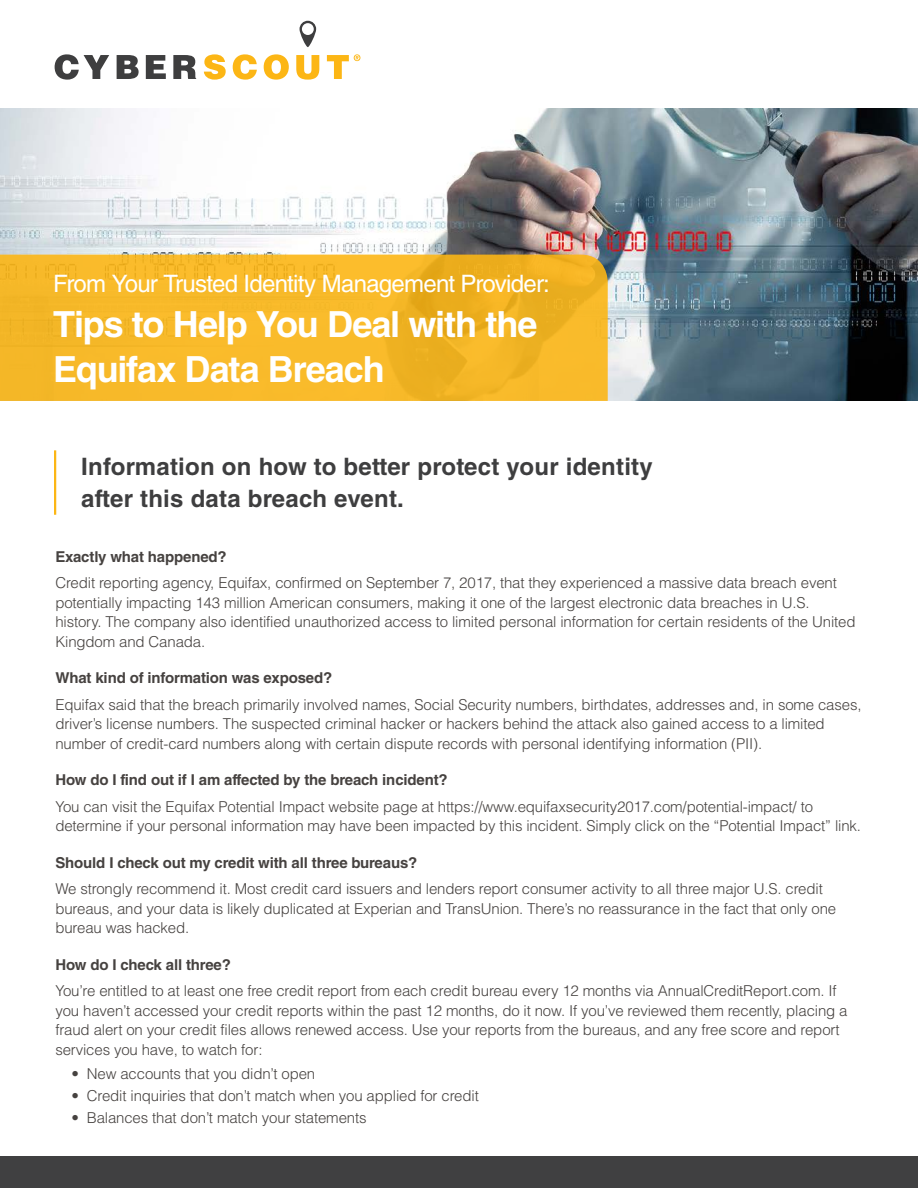
<style>
.page{position:relative;width:918px;height:1188px;background:#fff}
.page>*{position:absolute;margin:0;border:0;box-sizing:border-box;transform-origin:0 0}
.t1{font:700 36px/45px "Helvetica LT Std";letter-spacing:-.03em;color:#fff}
.t2{font:700 24px "Helvetica LT Std";letter-spacing:.01em;color:#3e3e3f}
.t3{font:24px "Helvetica LT Std";letter-spacing:-.03em;color:#fff}
.Company_Name{font:300 15px/19.5px "Helvetica LT Std";letter-spacing:-.01em;color:#464240}
.Company_Name-2{font:700 15px "Helvetica LT Std";letter-spacing:-.01em;color:#464240}
</style>
<div class="page">
<img style="left:0;top:108px;width:918px;height:293px">
<svg style="left:300px;top:21px;width:16px;height:26px"></svg>
<svg style="left:55px;top:54px;width:54px;height:25px"></svg>
<svg style="left:117px;top:55px;width:22px;height:24px"></svg>
<svg style="left:146px;top:55px;width:20px;height:24px"></svg>
<svg style="left:173px;top:55px;width:23px;height:24px"></svg>
<svg style="left:204px;top:54px;width:22px;height:25px"></svg>
<svg style="left:233px;top:54px;width:24px;height:25px"></svg>
<svg style="left:264px;top:54px;width:25px;height:25px"></svg>
<svg style="left:296px;top:55px;width:23px;height:24px"></svg>
<svg style="left:327px;top:54px;width:33px;height:25px"></svg>
<svg style="left:0;top:255px;width:608px;height:146px;background:#f5b727"></svg>
<hr style="left:54px;top:450px;width:2px;height:65px;background:#fcb615">
<div style="left:0;top:1157px;width:918px;height:31px;background:#404041"></div>
<p class="t3" style="left:53px;top:269px;width:498px">From Your Trusted Identity Management Provider:</p>
<p class="t1" style="left:53px;top:301px;width:486px">Tips to Help You Deal with the<br>Equifax Data Breach</p>
<p class="t2" style="left:81px;top:452px;width:573px">Information on how to better protect your identity</p>
<p class="t2" style="left:81px;top:484px;width:324px">after this data breach event.</p>
<p class="Company_Name-2" style="left:55px;top:547px;width:173px">Exactly what happened?</p>
<p class="Company_Name" style="left:55px;top:573px;width:802px">Credit reporting agency, Equifax, confirmed on September 7, 2017, that they experienced a massive data breach event potentially impacting 143 million American consumers, making it one of the largest electronic data breaches in U.S. history. The company also identified unauthorized access to limited personal information for certain residents of the United Kingdom and Canada.</p>
<p class="Company_Name-2" style="left:55px;top:669px;width:278px">What kind of information was exposed?</p>
<p class="Company_Name" style="left:55px;top:694px;width:808px">Equifax said that the breach primarily involved names, Social Security numbers, birthdates, addresses and, in some cases, driver’s license numbers. The suspected criminal hacker or hackers behind the attack also gained access to a limited number of credit-card numbers along with certain dispute records with personal identifying information (PII).</p>
<p class="Company_Name-2" style="left:55px;top:771px;width:394px">How do I find out if I am affected by the breach incident?</p>
<p class="Company_Name" style="left:55px;top:796px;width:807px">You can visit the Equifax Potential Impact website page at https://www.equifaxsecurity2017.com/potential-impact/ to determine if your personal information may have been impacted by this incident. Simply click on the “Potential Impact” link.</p>
<p class="Company_Name-2" style="left:55px;top:853px;width:364px">Should I check out my credit with all three bureaus?</p>
<p class="Company_Name" style="left:55px;top:879px;width:782px">We strongly recommend it. Most credit card issuers and lenders report consumer activity to all three major U.S. credit bureaus, and your data is likely duplicated at Experian and TransUnion. There’s no reassurance in the fact that only one bureau was hacked.</p>
<p class="Company_Name-2" style="left:55px;top:955px;width:177px">How do I check all three?</p>
<p class="Company_Name" style="left:55px;top:981px;width:794px">You’re entitled to at least one free credit report from each credit bureau every 12 months via AnnualCreditReport.com. If you haven’t accessed your credit reports within the past 12 months, do it now. If you’ve reviewed them recently, placing a fraud alert on your credit files allows renewed access. Use your reports from the bureaus, and any free score and report services you have, to watch for:</p>
<p class="Company_Name" style="left:71px;top:1064px;width:245px">• New accounts that you didn’t open</p>
<p class="Company_Name" style="left:71px;top:1086px;width:409px">• Credit inquiries that don’t match when you applied for credit</p>
<p class="Company_Name" style="left:71px;top:1108px;width:297px">• Balances that don’t match your statements</p>
</div>
